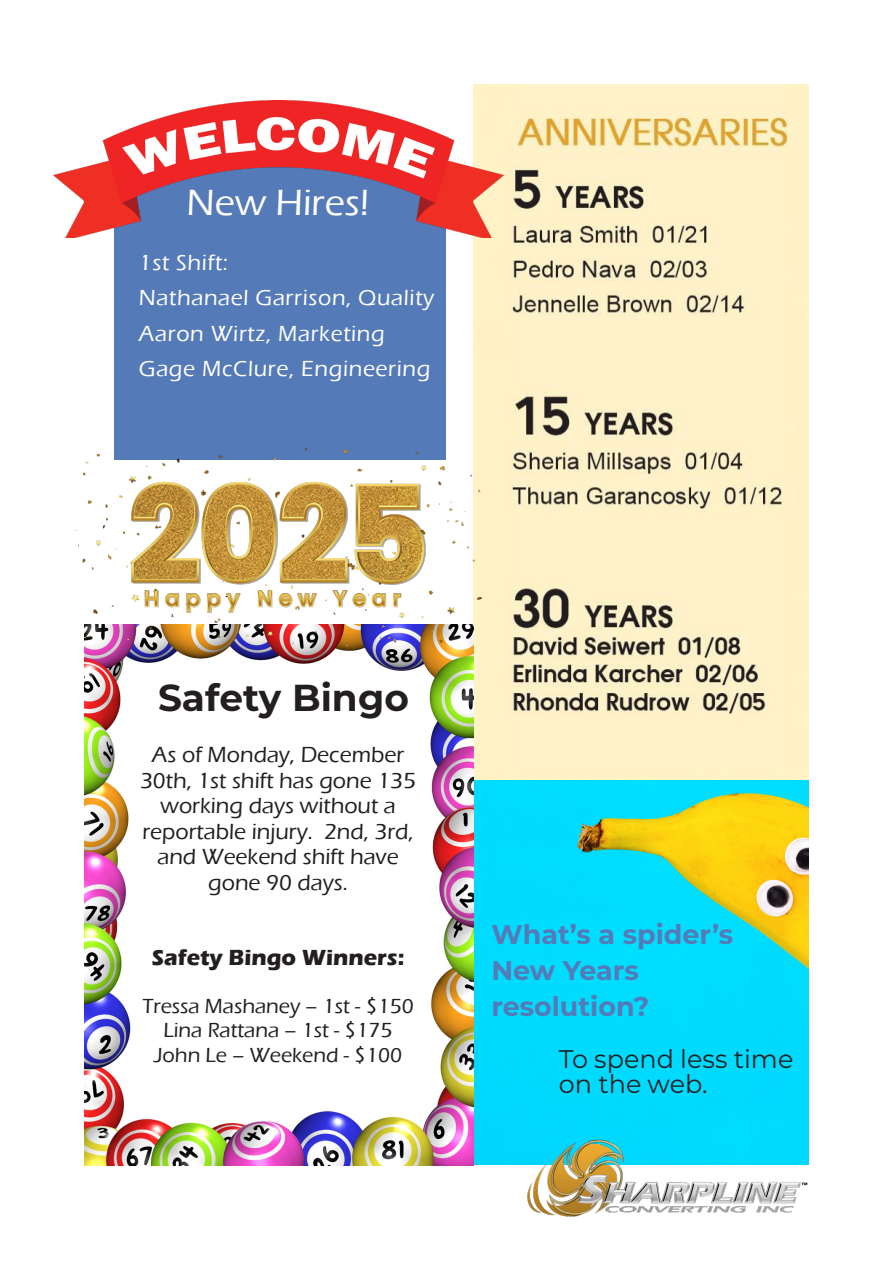
<style>
.page{position:relative;width:893px;height:1263px;background:#fff}
.page>*{position:absolute;margin:0;border:0;box-sizing:border-box;transform-origin:0 0}
.Paragraph_Style_17{font:700 37.5px "Montserrat";color:#231f20}
.Paragraph_Style_16{font:500 37.5px "Eras ITC";color:#fff}
.Paragraph_Style_11{font:700 27px "Montserrat";color:#557ab8}
.Paragraph_Style_10{font:25.5px/25.5px "Montserrat";color:#231f20}
.Paragraph_Style_17-2{font:500 22.5px/25.5px "Eras ITC";color:#231f20;text-align:center}
.t1{font:500 22.5px "Eras ITC";letter-spacing:.03em;color:#fff}
.Paragraph_Style_17-3{font:700 22.5px "Eras ITC";color:#231f20}
.Paragraph_Style_17-4{font:500 21px "Eras ITC";color:#231f20}
</style>
<div class="page">
<img style="left:474px;top:780px;width:335px;height:384px">
<img style="left:474px;top:84px;width:335px;height:696px">
<img style="left:84px;top:645px;width:390px;height:520px">
<div style="left:114px;top:156px;width:331px;height:303px;background:#557ab8"></div>
<img style="left:54px;top:100px;width:449px;height:137px">
<img style="left:526px;top:1133px;width:283px;height:84px">
<img style="left:75px;top:448px;width:406px;height:197px">
<p class="Paragraph_Style_16" style="left:187px;top:181px;width:185px">New Hires!</p>
<p class="t1" style="left:139px;top:250px;width:91px">1st Shift:</p>
<p class="t1" style="left:139px;top:285px;width:297px">Nathanael Garrison, Quality</p>
<p class="t1" style="left:139px;top:320px;width:247px">Aaron Wirtz, Marketing</p>
<p class="t1" style="left:139px;top:356px;width:293px">Gage McClure, Engineering</p>
<p class="Paragraph_Style_17" style="left:158px;top:671px;width:252px">Safety Bingo</p>
<p class="Paragraph_Style_17-2" style="left:140px;top:742px;width:277px">As of Monday, December<br>30th, 1st shift has gone 135 working days without a reportable injury. 2nd, 3rd, and Weekend shift have gone 90 days.</p>
<p class="Paragraph_Style_11" style="left:491px;top:915px;width:243px">What’s a spider’s</p>
<p class="Paragraph_Style_11" style="left:491px;top:951px;width:149px">New Years</p>
<p class="Paragraph_Style_11" style="left:491px;top:987px;width:160px">resolution?</p>
<p class="Paragraph_Style_17-3" style="left:152px;top:944px;width:254px">Safety Bingo Winners:</p>
<p class="Paragraph_Style_17-4" style="left:142px;top:994px;width:273px">Tressa Mashaney – 1st - $150</p>
<p class="Paragraph_Style_17-4" style="left:164px;top:1018px;width:230px">Lina Rattana – 1st - $175</p>
<p class="Paragraph_Style_17-4" style="left:154px;top:1044px;width:250px">John Le – Weekend - $100</p>
<p class="Paragraph_Style_10" style="left:559px;top:1045px;width:236px">To spend less time on the web.</p>
</div>
